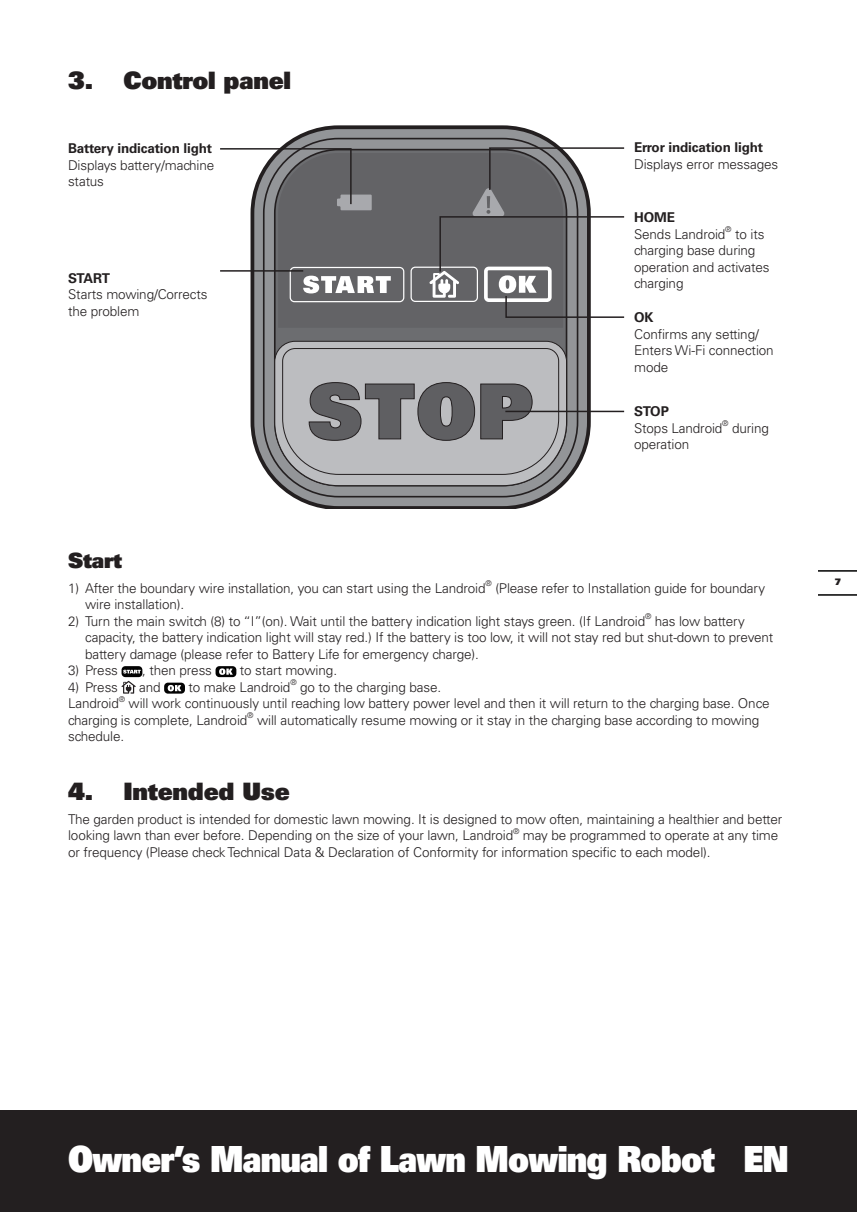
<style>
.page{position:relative;width:857px;height:1212px;background:#fff}
.page>*{position:absolute;margin:0;border:0;box-sizing:border-box;transform-origin:0 0}
.t1{font:900 36px "Univers";letter-spacing:-.025em;color:#fff;scale:.88 1}
.t2{font:900 24px "Univers";letter-spacing:-.01em;color:#231f20}
.t3{font:900 21px "Univers";letter-spacing:-.01em;color:#231f20}
.t4{font:300 13.5px/16.5px "Univers";letter-spacing:-.01em;color:#231f20}
.t5{font:700 13.5px "Univers";letter-spacing:-.01em;color:#231f20}
.t6{font:900 9px "Univers";color:#231f20}
.t7{font:300 7.8px "Univers";color:#231f20}
</style>
<div class="page">
<div style="left:0;top:1110px;width:857px;height:102px;background:#231f20"></div>
<hr style="left:819px;top:594px;width:38px;height:2px;background:#000">
<hr style="left:819px;top:570px;width:38px;height:2px;background:#000">
<svg style="left:215px;top:666px;width:21px;height:11px"></svg>
<svg style="left:122px;top:666px;width:20px;height:28px"></svg>
<svg style="left:164px;top:683px;width:21px;height:11px"></svg>
<svg style="left:250px;top:125px;width:341px;height:384px"></svg>
<div style="left:254px;top:129px;width:333px;height:377px;background:#939598;border-radius:84px"></div>
<svg style="left:262px;top:137px;width:317px;height:361px"></svg>
<div style="left:275px;top:150px;width:291px;height:336px;background:#636366;border-radius:64px"></div>
<svg style="left:274px;top:340px;width:293px;height:146px"></svg>
<svg style="left:282px;top:348px;width:277px;height:127px"></svg>
<svg style="left:290px;top:267px;width:114px;height:35px"></svg>
<svg style="left:220px;top:147px;width:152px;height:63px"></svg>
<hr style="left:220px;top:270px;width:83px;height:2px;background:#231f20">
<svg style="left:410px;top:147px;width:215px;height:172px"></svg>
<hr style="left:505px;top:411px;width:119px;height:1px;background:#231f20">
<h2 class="t2" style="left:68px;top:64px;width:224px">3. Control panel</h2>
<p class="t5" style="left:68px;top:141px;width:146px">Battery indication light</p>
<p class="t4" style="left:68px;top:157px;width:148px">Displays battery/machine status</p>
<p class="t5" style="left:68px;top:270px;width:43px">START</p>
<p class="t4" style="left:68px;top:286px;width:141px">Starts mowing/Corrects the problem</p>
<p class="t5" style="left:634px;top:140px;width:131px">Error indication light</p>
<p class="t4" style="left:634px;top:156px;width:146px">Displays error messages</p>
<p class="t5" style="left:634px;top:209px;width:42px">HOME</p>
<p class="t4" style="left:634px;top:226px;width:93px">Sends Landroid</p>
<p class="t7" style="left:725px;top:225px;width:8px">®</p>
<p class="t4" style="left:634px;top:226px;width:137px;text-indent:101px">to its charging base during operation and activates charging</p>
<p class="t5" style="left:634px;top:310px;width:21px">OK</p>
<p class="t4" style="left:634px;top:326px;width:141px">Confirms any setting/<br>Enters Wi-Fi connection mode</p>
<p class="t5" style="left:634px;top:403px;width:36px">STOP</p>
<p class="t4" style="left:634px;top:419px;width:90px">Stops Landroid</p>
<p class="t7" style="left:722px;top:418px;width:8px">®</p>
<p class="t4" style="left:732px;top:419px;width:38px">during</p>
<p class="t4" style="left:634px;top:436px;width:57px">operation</p>
<h3 class="t3" style="left:68px;top:546px;width:55px">Start</h3>
<p class="t4" style="left:68px;top:580px;width:419px">1) After the boundary wire installation, you can start using the Landroid</p>
<p class="t7" style="left:485px;top:579px;width:8px">®</p>
<p class="t4" style="left:495px;top:580px;width:271px">(Please refer to Installation guide for boundary</p>
<p class="t4" style="left:85px;top:596px;width:101px">wire installation).</p>
<p class="t4" style="left:68px;top:613px;width:578px">2) Turn the main switch (8) to “I”(on). Wait until the battery indication light stays green. (If Landroid</p>
<p class="t7" style="left:645px;top:612px;width:8px">®</p>
<p class="t4" style="left:85px;top:613px;width:690px;text-indent:570px">has low battery capacity, the battery indication light will stay red.) If the battery is too low, it will not stay red but shut-down to prevent battery damage (please refer to Battery Life for emergency charge).</p>
<p class="t4" style="left:68px;top:662px;width:51px">3) Press</p>
<p class="t4" style="left:142px;top:662px;width:71px">, then press</p>
<p class="t4" style="left:240px;top:662px;width:99px">to start mowing.</p>
<p class="t4" style="left:68px;top:679px;width:51px">4) Press</p>
<p class="t4" style="left:139px;top:679px;width:23px">and</p>
<p class="t4" style="left:188px;top:679px;width:103px">to make Landroid</p>
<p class="t7" style="left:290px;top:678px;width:8px">®</p>
<p class="t4" style="left:300px;top:679px;width:143px">go to the charging base.</p>
<p class="t4" style="left:68px;top:695px;width:52px">Landroid</p>
<p class="t7" style="left:119px;top:694px;width:8px">®</p>
<p class="t4" style="left:68px;top:695px;width:703px;text-indent:61px">will work continuously until reaching low battery power level and then it will return to the charging base. Once charging is complete, Landroid</p>
<p class="t7" style="left:247px;top:711px;width:8px">®</p>
<p class="t4" style="left:257px;top:712px;width:504px">will automatically resume mowing or it stay in the charging base according to mowing</p>
<p class="t4" style="left:68px;top:728px;width:58px">schedule.</p>
<h2 class="t2" style="left:68px;top:775px;width:223px">4. Intended Use</h2>
<p class="t4" style="left:68px;top:811px;width:716px">The garden product is intended for domestic lawn mowing. It is designed to mow often, maintaining a healthier and better looking lawn than ever before. Depending on the size of your lawn, Landroid</p>
<p class="t7" style="left:513px;top:826px;width:8px">®</p>
<p class="t4" style="left:68px;top:827px;width:712px;text-indent:455px">may be programmed to operate at any time or frequency (Please check Technical Data &amp; Declaration of Conformity for information specific to each model).</p>
<p class="t6" style="left:834px;top:576px;width:8px">7</p>
<h1 class="t1" style="left:68px;top:1135px;width:821px">Owner’s Manual of Lawn Mowing Robot EN</h1>
</div>
